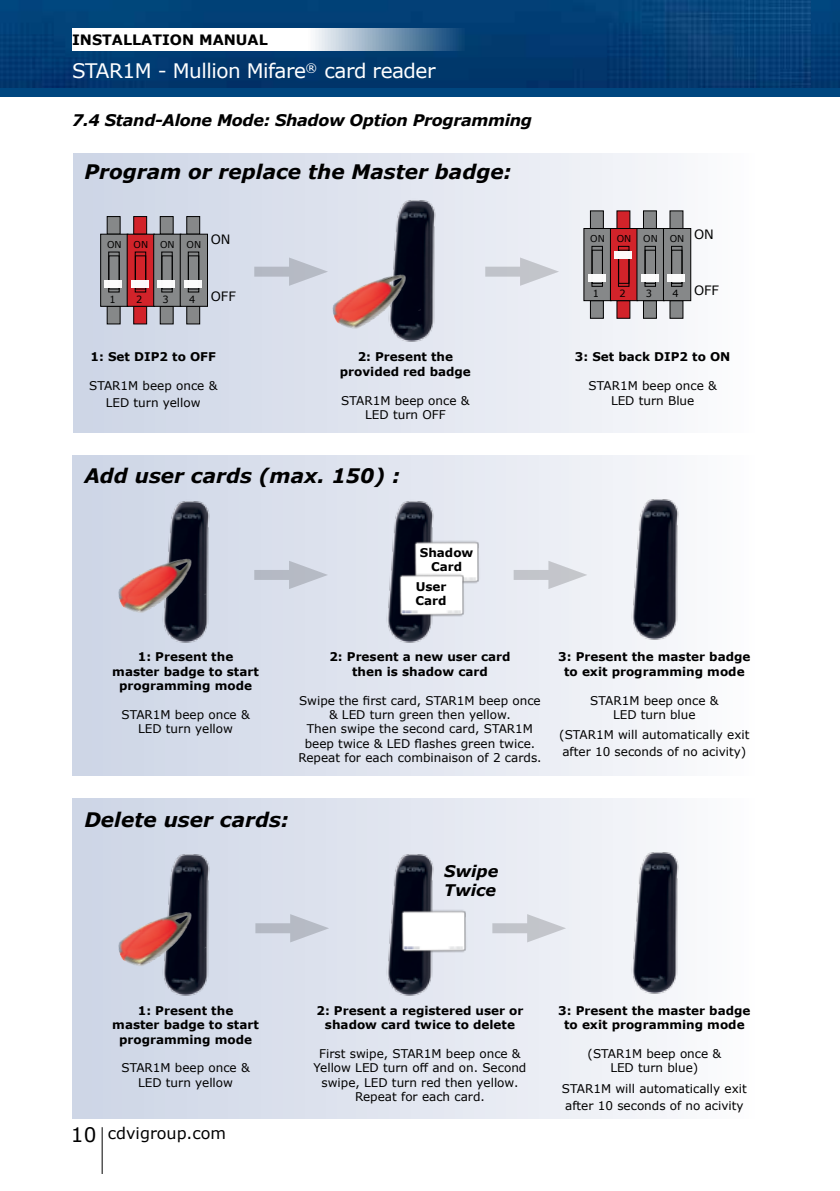
<style>
.page{position:relative;width:840px;height:1191px;background:#fff}
.page>*{position:absolute;margin:0;border:0;box-sizing:border-box;transform-origin:0 0}
.t1{font:italic 700 20px "Verdana";color:#000}
.t2{font:20px "Verdana";letter-spacing:-.025em;color:#fff}
.t3{font:italic 700 16px "Verdana";letter-spacing:-.02em;color:#000}
.t4{font:16px "Verdana";color:#000}
.t5{font:italic 700 16px/19.2px "Verdana";color:#000}
.t6{font:700 14.4px "Verdana";color:#000}
.t7{font:12.8px "Verdana";color:#000}
.t8{font:12px/14.4px "Verdana";color:#000;text-align:center}
.t9{font:700 12px/14.4px "Verdana";color:#000;text-align:center}
.t10{font:10px "Verdana";color:#000}
.t11{font:9.4px "Verdana";color:#000}
.s1{font-size:20px}
</style>
<div class="page">
<hr style="left:102px;top:1127px;width:1px;height:47px;background:#000">
<img style="left:0;top:0;width:811px;height:88px">
<div style="left:0;top:88px;width:839px;height:8px;background:#00467f"></div>
<svg style="left:72px;top:28px;width:393px;height:22px"></svg>
<img style="left:811px;top:0;width:28px;height:88px">
<div style="left:72px;top:455px;width:695px;height:320px;background:linear-gradient(to right,#cbd4e5,#fcfcfd)"></div>
<div style="left:72px;top:798px;width:695px;height:321px;background:linear-gradient(to right,#cbd4e5,#fcfcfd)"></div>
<img style="left:157px;top:497px;width:56px;height:149px">
<img style="left:157px;top:851px;width:56px;height:148px">
<img style="left:381px;top:497px;width:56px;height:149px">
<img style="left:381px;top:851px;width:56px;height:148px">
<div style="left:513px;top:570px;width:51px;height:10px;background:#c2c5ca"></div>
<svg style="left:548px;top:561px;width:39px;height:28px"></svg>
<div style="left:254px;top:570px;width:51px;height:10px;background:#b4b9c4"></div>
<svg style="left:289px;top:561px;width:39px;height:28px"></svg>
<div style="left:492px;top:923px;width:51px;height:10px;background:#c1c4ca"></div>
<svg style="left:527px;top:914px;width:39px;height:28px"></svg>
<div style="left:255px;top:923px;width:51px;height:10px;background:#b5b9c4"></div>
<svg style="left:290px;top:914px;width:39px;height:28px"></svg>
<img style="left:626px;top:495px;width:56px;height:148px">
<img style="left:626px;top:848px;width:56px;height:149px">
<img style="left:118px;top:558px;width:69px;height:56px">
<img style="left:118px;top:912px;width:69px;height:55px">
<div style="left:73px;top:153px;width:694px;height:279px;background:linear-gradient(to right,#cbd3e4,#fbfbfc)"></div>
<div style="left:107px;top:216px;width:13px;height:18px;background:#868889;border:1px solid #000"></div>
<div style="left:107px;top:306px;width:13px;height:18px;background:#868889;border:1px solid #000"></div>
<div style="left:100px;top:234px;width:28px;height:72px;background:#868889;border:1px solid #000"></div>
<div style="left:108px;top:252px;width:11px;height:40px;border:1px solid #000"></div>
<div style="left:105px;top:280px;width:17px;height:8px;background:#fff"></div>
<div style="left:133px;top:216px;width:14px;height:18px;background:#d2232a;border:1px solid #000"></div>
<div style="left:133px;top:306px;width:14px;height:18px;background:#d2232a;border:1px solid #000"></div>
<div style="left:127px;top:234px;width:27px;height:72px;background:#d2232a;border:1px solid #000"></div>
<div style="left:135px;top:252px;width:11px;height:40px;border:1px solid #000"></div>
<div style="left:135px;top:256px;width:11px;height:33px;border:1px solid #000"></div>
<div style="left:131px;top:280px;width:18px;height:8px;background:#fff"></div>
<div style="left:160px;top:216px;width:13px;height:18px;background:#868889;border:1px solid #000"></div>
<div style="left:160px;top:306px;width:13px;height:18px;background:#868889;border:1px solid #000"></div>
<div style="left:153px;top:234px;width:28px;height:72px;background:#868889;border:1px solid #000"></div>
<div style="left:161px;top:252px;width:11px;height:40px;border:1px solid #000"></div>
<div style="left:162px;top:256px;width:10px;height:33px;border:1px solid #000"></div>
<div style="left:157px;top:280px;width:18px;height:8px;background:#fff"></div>
<div style="left:186px;top:216px;width:14px;height:18px;background:#868889;border:1px solid #000"></div>
<div style="left:186px;top:306px;width:14px;height:18px;background:#868889;border:1px solid #000"></div>
<div style="left:180px;top:234px;width:27px;height:72px;background:#868889;border:1px solid #000"></div>
<div style="left:188px;top:252px;width:11px;height:40px;border:1px solid #000"></div>
<div style="left:188px;top:256px;width:11px;height:33px;border:1px solid #000"></div>
<div style="left:184px;top:280px;width:17px;height:8px;background:#fff"></div>
<div style="left:254px;top:267px;width:51px;height:10px;background:#b4b9c4"></div>
<svg style="left:289px;top:257px;width:39px;height:29px"></svg>
<img style="left:383px;top:196px;width:56px;height:149px">
<div style="left:590px;top:211px;width:13px;height:18px;background:#868889;border:1px solid #000"></div>
<div style="left:590px;top:300px;width:13px;height:18px;background:#868889;border:1px solid #000"></div>
<div style="left:583px;top:228px;width:28px;height:73px;background:#868889;border:1px solid #000"></div>
<div style="left:591px;top:246px;width:11px;height:40px;border:1px solid #000"></div>
<div style="left:591px;top:250px;width:11px;height:33px;border:1px solid #000"></div>
<div style="left:587px;top:274px;width:18px;height:8px;background:#fff"></div>
<div style="left:616px;top:211px;width:13px;height:18px;background:#d2232a"></div>
<div style="left:616px;top:300px;width:13px;height:18px;background:#d2232a"></div>
<div style="left:610px;top:228px;width:27px;height:73px;background:#d2232a;border:1px solid #000"></div>
<div style="left:618px;top:246px;width:10px;height:40px;border:1px solid #000"></div>
<div style="left:618px;top:250px;width:10px;height:33px;border:1px solid #000"></div>
<div style="left:614px;top:251px;width:17px;height:8px;background:#fff"></div>
<div style="left:643px;top:211px;width:13px;height:18px;background:#868889;border:1px solid #000"></div>
<div style="left:643px;top:300px;width:13px;height:18px;background:#868889;border:1px solid #000"></div>
<div style="left:636px;top:228px;width:28px;height:73px;background:#868889;border:1px solid #000"></div>
<div style="left:644px;top:246px;width:11px;height:40px;border:1px solid #000"></div>
<div style="left:644px;top:250px;width:11px;height:33px;border:1px solid #000"></div>
<div style="left:640px;top:274px;width:17px;height:8px;background:#fff"></div>
<div style="left:669px;top:211px;width:13px;height:18px;background:#868889"></div>
<div style="left:669px;top:300px;width:13px;height:18px;background:#868889"></div>
<div style="left:663px;top:228px;width:27px;height:73px;background:#868889;border:1px solid #000"></div>
<div style="left:671px;top:246px;width:10px;height:40px;border:1px solid #000"></div>
<div style="left:671px;top:250px;width:10px;height:33px;border:1px solid #000"></div>
<div style="left:667px;top:274px;width:17px;height:8px;background:#fff"></div>
<div style="left:485px;top:267px;width:51px;height:10px;background:#c0c3ca"></div>
<svg style="left:519px;top:257px;width:39px;height:29px"></svg>
<img style="left:332px;top:274px;width:69px;height:56px">
<img style="left:411px;top:538px;width:71px;height:47px">
<img style="left:398px;top:907px;width:71px;height:48px">
<img style="left:396px;top:571px;width:71px;height:48px">
<p class="t6" style="left:72px;top:29px;width:197px">INSTALLATION MANUAL</p>
<h1 class="t2" style="left:72px;top:57px;width:365px">STAR1M - Mullion Mifare<sup>®</sup> card reader</h1>
<h2 class="t3" style="left:72px;top:108px;width:461px">7.4 Stand-Alone Mode: Shadow Option Programming</h2>
<h1 class="t1" style="left:84px;top:158px;width:428px">Program or replace the Master badge:</h1>
<p class="t11" style="left:107px;top:238px;width:16px">ON</p>
<p class="t11" style="left:133px;top:238px;width:16px">ON</p>
<p class="t11" style="left:160px;top:238px;width:16px">ON</p>
<p class="t11" style="left:186px;top:238px;width:45px">ON <sup>ON</sup></p>
<p class="t11" style="left:590px;top:232px;width:16px">ON</p>
<p class="t11" style="left:616px;top:232px;width:16px">ON</p>
<p class="t11" style="left:643px;top:232px;width:16px">ON</p>
<p class="t11" style="left:669px;top:232px;width:45px">ON <sup>ON</sup></p>
<p class="t10" style="left:109px;top:292px;width:8px">1</p>
<p class="t10" style="left:136px;top:292px;width:8px">2</p>
<p class="t10" style="left:162px;top:292px;width:8px">3</p>
<p class="t10" style="left:189px;top:292px;width:8px">4</p>
<p class="t7" style="left:211px;top:287px;width:26px">OFF</p>
<p class="t10" style="left:592px;top:286px;width:8px">1</p>
<p class="t10" style="left:619px;top:286px;width:8px">2</p>
<p class="t10" style="left:645px;top:286px;width:8px">3</p>
<p class="t10" style="left:672px;top:286px;width:8px">4</p>
<p class="t7" style="left:693px;top:282px;width:26px">OFF</p>
<p class="t9" style="left:91px;top:349px;width:127px">1: Set DIP2 to OFF</p>
<p class="t8" style="left:89px;top:377px;width:130px;line-height:16.8px">STAR1M beep once &amp;<br>LED turn yellow</p>
<p class="t9" style="left:340px;top:349px;width:132px">2: Present the provided red badge</p>
<p class="t8" style="left:341px;top:393px;width:130px">STAR1M beep once &amp;<br>LED turn OFF</p>
<p class="t9" style="left:574px;top:349px;width:157px">3: Set back DIP2 to ON</p>
<p class="t8" style="left:588px;top:378px;width:130px">STAR1M beep once &amp;<br>LED turn Blue</p>
<h1 class="t1" style="left:84px;top:462px;width:317px">Add user cards (max. 150) :</h1>
<p class="t9" style="left:112px;top:649px;width:148px">1: Present the<br>master badge to start programming mode</p>
<p class="t8" style="left:121px;top:707px;width:130px">STAR1M beep once &amp;<br>LED turn yellow</p>
<p class="t9" style="left:419px;top:545px;width:55px">Shadow<br>Card</p>
<p class="t9" style="left:415px;top:579px;width:33px;text-align:left">User<br>Card</p>
<p class="t9" style="left:329px;top:649px;width:182px">2: Present a new user card then is shadow card</p>
<p class="t8" style="left:298px;top:693px;width:244px">Swipe the first card, STAR1M beep once &amp; LED turn green then yellow.<br>Then swipe the second card, STAR1M beep twice &amp; LED flashes green twice.<br>Repeat for each combinaison of 2 cards.</p>
<h1 class="t1" style="left:84px;top:805px;width:206px">Delete user cards:</h1>
<h2 class="t5" style="left:444px;top:861px;width:56px">Swipe<br>Twice</h2>
<p class="t9" style="left:558px;top:649px;width:193px">3: Present the master badge to exit programming mode</p>
<p class="t8" style="left:590px;top:693px;width:130px">STAR1M beep once &amp;<br>LED turn blue</p>
<p class="t8" style="left:559px;top:726px;width:192px;line-height:16.8px;text-align:left">(STAR1M will automatically exit after 10 seconds of no acivity)</p>
<p class="t9" style="left:112px;top:1003px;width:148px">1: Present the<br>master badge to start programming mode</p>
<p class="t8" style="left:121px;top:1060px;width:130px">STAR1M beep once &amp;<br>LED turn yellow</p>
<h2 class="t4" style="left:71px;top:1122px;width:156px"><span class="s1">10</span> cdvigroup.com</h2>
<p class="t9" style="left:316px;top:1003px;width:208px">2: Present a registered user or shadow card twice to delete</p>
<p class="t8" style="left:313px;top:1046px;width:214px">First swipe, STAR1M beep once &amp;<br>Yellow LED turn off and on. Second swipe, LED turn red then yellow.<br>Repeat for each card.</p>
<p class="t9" style="left:558px;top:1003px;width:193px">3: Present the master badge to exit programming mode</p>
<p class="t8" style="left:587px;top:1046px;width:135px">(STAR1M beep once &amp;<br>LED turn blue)</p>
<p class="t8" style="left:561px;top:1079px;width:186px;line-height:16.8px;text-align:left">STAR1M will automatically exit after 10 seconds of no acivity</p>
</div>
